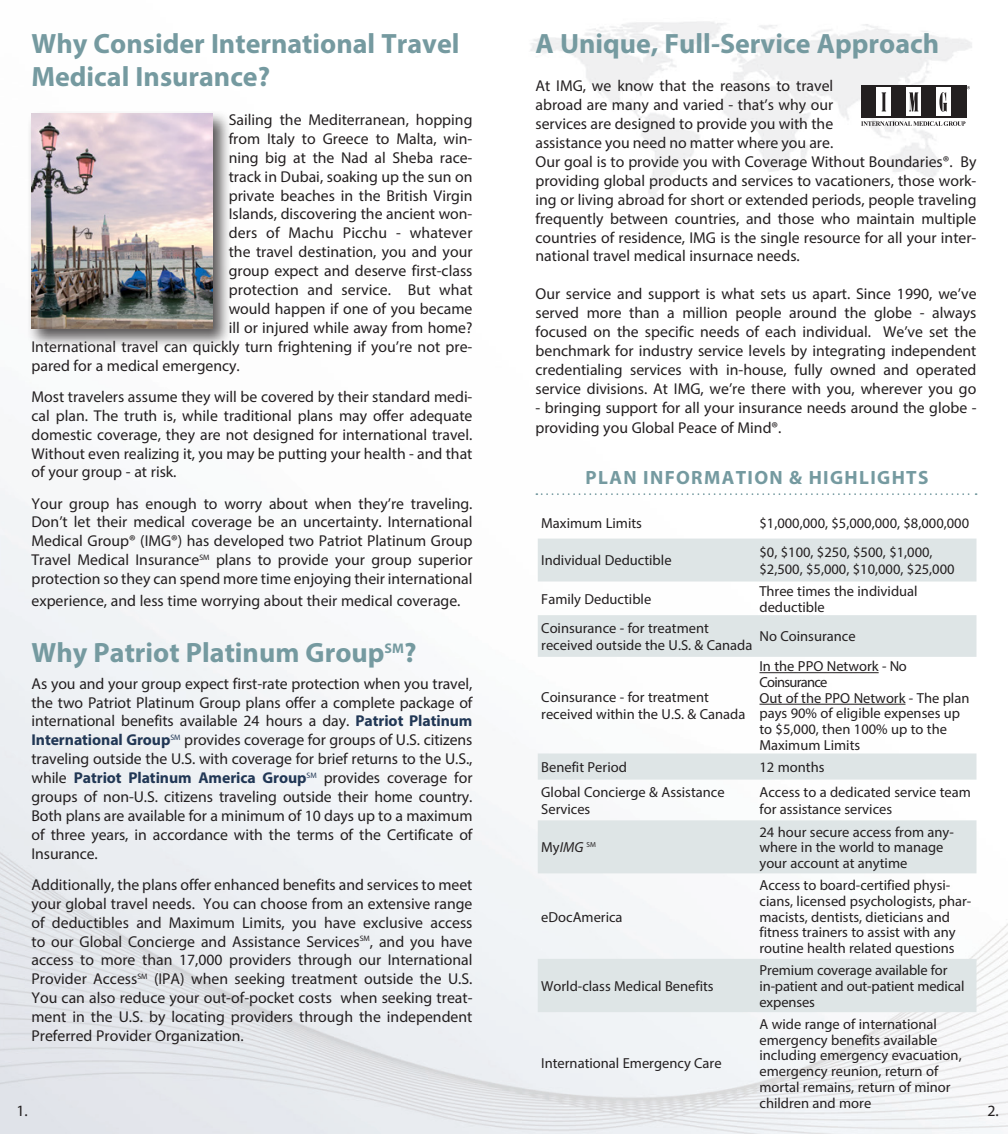
<style>
.page{position:relative;width:1008px;height:1134px;background:#fff}
.page>*{position:absolute;margin:0;border:0;box-sizing:border-box;transform-origin:0 0}
.t1{font:700 28px/33.6px "Myriad Pro";color:#759aa0}
.t2{font:700 19.25px "Myriad Pro";letter-spacing:.07em;color:#759aa0}
.t3{font:15.75px/18.9px "Myriad Pro";color:#231f20;text-align:justify}
.t4{font:14.53px/15.8px "Myriad Pro";color:#231f20}
.t5{font:italic 14.53px "Myriad Pro";color:#231f20}
.s1{font-weight:700;color:#213755}
.s2{font-style:normal}
</style>
<div class="page">
<img style="left:0;top:21px;width:1008px;height:1113px">
<div style="left:861px;top:86px;width:105px;height:32px;background:#231f20"></div>
<div style="left:876px;top:87px;width:15px;height:29px;background:#fff"></div>
<div style="left:906px;top:87px;width:15px;height:29px;background:#fff"></div>
<div style="left:936px;top:87px;width:14px;height:29px;background:#fff"></div>
<svg style="left:882px;top:92px;width:4px;height:19px"></svg>
<svg style="left:909px;top:92px;width:9px;height:19px"></svg>
<svg style="left:939px;top:92px;width:8px;height:20px"></svg>
<svg style="left:861px;top:121px;width:104px;height:5px"></svg>
<div style="left:27px;top:109px;width:205px;height:239px;background:#231f20;opacity:.75"></div>
<img style="left:32px;top:114px;width:181px;height:215px">
<svg style="left:536px;top:493px;width:441px;height:2px"></svg>
<svg style="left:538px;top:539px;width:438px;height:473px"></svg>
<hr style="left:760px;top:672px;width:119px;height:1px;background:#231f20">
<hr style="left:760px;top:704px;width:146px;height:1px;background:#231f20">
<h1 class="t1" style="left:32px;top:25px;width:430px">Why Consider International Travel<br>Medical Insurance?</h1>
<p class="t3" style="left:229px;top:110px;width:245px">Sailing the Mediterranean, hopping</p>
<p class="t3" style="left:229px;top:129px;width:245px">from Italy to Greece to Malta, win-</p>
<p class="t3" style="left:229px;top:148px;width:245px">ning big at the Nad al Sheba race-</p>
<p class="t3" style="left:229px;top:167px;width:245px">track in Dubai, soaking up the sun on</p>
<p class="t3" style="left:229px;top:186px;width:245px">private beaches in the British Virgin</p>
<p class="t3" style="left:229px;top:204px;width:245px">Islands, discovering the ancient won-</p>
<p class="t3" style="left:229px;top:223px;width:245px">ders of Machu Picchu - whatever</p>
<p class="t3" style="left:229px;top:242px;width:245px">the travel destination, you and your</p>
<p class="t3" style="left:229px;top:261px;width:245px">group expect and deserve first-class</p>
<p class="t3" style="left:229px;top:280px;width:245px">protection and service. But what</p>
<p class="t3" style="left:229px;top:299px;width:245px">would happen if one of you became</p>
<p class="t3" style="left:229px;top:318px;width:245px">ill or injured while away from home?</p>
<p class="t3" style="left:32px;top:337px;width:443px">International travel can quickly turn frightening if you’re not pre-</p>
<p class="t3" style="left:32px;top:356px;width:210px">pared for a medical emergency.</p>
<p class="t3" style="left:32px;top:387px;width:443px">Most travelers assume they will be covered by their standard medi&shy;cal plan. The truth is, while traditional plans may offer adequate domestic coverage, they are not designed for international travel.<br>Without even realizing it, you may be putting your health - and that of your group - at risk.</p>
<p class="t3" style="left:31px;top:494px;width:443px">Your group has enough to worry about when they’re traveling.<br>Don’t let their medical coverage be an uncertainty. International Medical Group® (IMG®) has developed two Patriot Platinum Group Travel Medical Insurance<sup>SM</sup> plans to provide your group superior protection so they can spend more time enjoying their international</p>
<p class="t3" style="left:31px;top:591px;width:431px">experience, and less time worrying about their medical coverage.</p>
<h1 class="t1" style="left:32px;top:635px;width:386px">Why Patriot Platinum Group<sup>SM</sup>?</h1>
<p class="t3" style="left:31px;top:674px;width:443px">As you and your group expect first-rate protection when you travel, the two Patriot Platinum Group plans offer a complete package of international benefits available 24 hours a day. <span class="s1">Patriot Platinum International Group</span><sup>SM</sup> provides coverage for groups of U.S. citizens traveling outside the U.S. with coverage for brief returns to the U.S., while <span class="s1">Patriot Platinum America Group</span><sup>SM</sup> provides coverage for groups of non-U.S. citizens traveling outside their home country.<br>Both plans are available for a minimum of 10 days up to a maximum of three years, in accordance with the terms of the Certificate of Insurance.</p>
<p class="t3" style="left:32px;top:875px;width:443px">Additionally, the plans offer enhanced benefits and services to meet your global travel needs. You can choose from an extensive range of deductibles and Maximum Limits, you have exclusive access to our Global Concierge and Assistance Services<sup>SM</sup>, and you have access to more than 17,000 providers through our International Provider Access<sup>SM</sup> (IPA) when seeking treatment outside the U.S.<br>You can also reduce your out-of-pocket costs when seeking treat&shy;ment in the U.S. by locating providers through the independent Preferred Provider Organization.</p>
<h1 class="t1" style="left:536px;top:25px;width:405px">A Unique, Full-Service Approach</h1>
<p class="t3" style="left:536px;top:76px;width:443px;text-align:left">At IMG, we know that the reasons to travel<br>abroad are many and varied - that’s why our<br>services are designed to provide you with the<br>assistance you need no matter where you are.<br>Our goal is to provide you with Coverage Without Boundaries®. By providing global products and services to vacationers, those work&shy;ing or living abroad for short or extended periods, people traveling frequently between countries, and those who maintain multiple countries of residence, IMG is the single resource for all your inter&shy;national travel medical insurnace needs.</p>
<p class="t3" style="left:536px;top:284px;width:443px">Our service and support is what sets us apart. Since 1990, we’ve served more than a million people around the globe - always focused on the specific needs of each individual. We’ve set the benchmark for industry service levels by integrating independent credentialing services with in-house, fully owned and operated service divisions. At IMG, we’re there with you, wherever you go</p>
<p class="t3" style="left:536px;top:397px;width:443px;line-height:19.9px">- bringing support for all your insurance needs around the globe - providing you Global Peace of Mind®.</p>
<p class="t2" style="left:586px;top:465px;width:344px">PLAN INFORMATION &amp; HIGHLIGHTS</p>
<p class="t4" style="left:541px;top:515px;width:102px">Maximum Limits</p>
<p class="t4" style="left:760px;top:515px;width:211px">$1,000,000, $5,000,000, $8,000,000</p>
<p class="t4" style="left:541px;top:553px;width:132px">Individual Deductible</p>
<p class="t4" style="left:760px;top:543px;width:197px;line-height:17.5px">$0, $100, $250, $500, $1,000, $2,500, $5,000, $10,000, $25,000</p>
<p class="t4" style="left:541px;top:591px;width:112px">Family Deductible</p>
<p class="t4" style="left:760px;top:583px;width:160px">Three times the individual deductible</p>
<p class="t4" style="left:541px;top:619px;width:213px;line-height:17.5px">Coinsurance - for treatment received outside the U.S. &amp; Canada</p>
<p class="t4" style="left:760px;top:628px;width:98px">No Coinsurance</p>
<p class="t4" style="left:760px;top:658px;width:211px">In the PPO Network - No<br>Coinsurance<br>Out of the PPO Network - The plan pays 90% of eligible expenses up to $5,000, then 100% up to the<br>Maximum Limits</p>
<p class="t4" style="left:541px;top:688px;width:206px;line-height:17.5px">Coinsurance - for treatment received within the U.S. &amp; Canada</p>
<p class="t4" style="left:541px;top:759px;width:87px">Benefit Period</p>
<p class="t4" style="left:760px;top:759px;width:67px">12 months</p>
<p class="t4" style="left:541px;top:783px;width:185px;line-height:17.5px">Global Concierge &amp; Assistance<br>Services</p>
<p class="t4" style="left:760px;top:783px;width:213px;line-height:17.5px">Access to a dedicated service team for assistance services</p>
<p class="t5" style="left:541px;top:838px;width:56px"><span class="s2">My</span>IMG <sup>SM</sup></p>
<p class="t4" style="left:760px;top:824px;width:196px">24 hour secure access from any&shy;where in the world to manage your account at anytime</p>
<p class="t4" style="left:760px;top:877px;width:213px">Access to board-certified physi&shy;cians, licensed psychologists, phar&shy;macists, dentists, dieticians and fitness trainers to assist with any routine health related questions</p>
<p class="t4" style="left:541px;top:909px;width:83px">eDocAmerica</p>
<p class="t4" style="left:760px;top:962px;width:206px">Premium coverage available for in-patient and out-patient medical expenses</p>
<p class="t4" style="left:541px;top:978px;width:174px">World-class Medical Benefits</p>
<p class="t4" style="left:760px;top:1016px;width:204px">A wide range of international emergency benefits available including emergency evacuation, emergency reunion, return of mortal remains, return of minor children and more</p>
<p class="t4" style="left:541px;top:1055px;width:182px">International Emergency Care</p>
<p class="t3" style="left:16px;top:1101px;width:13px">1.</p>
<p class="t3" style="left:987px;top:1101px;width:13px">2.</p>
</div>
